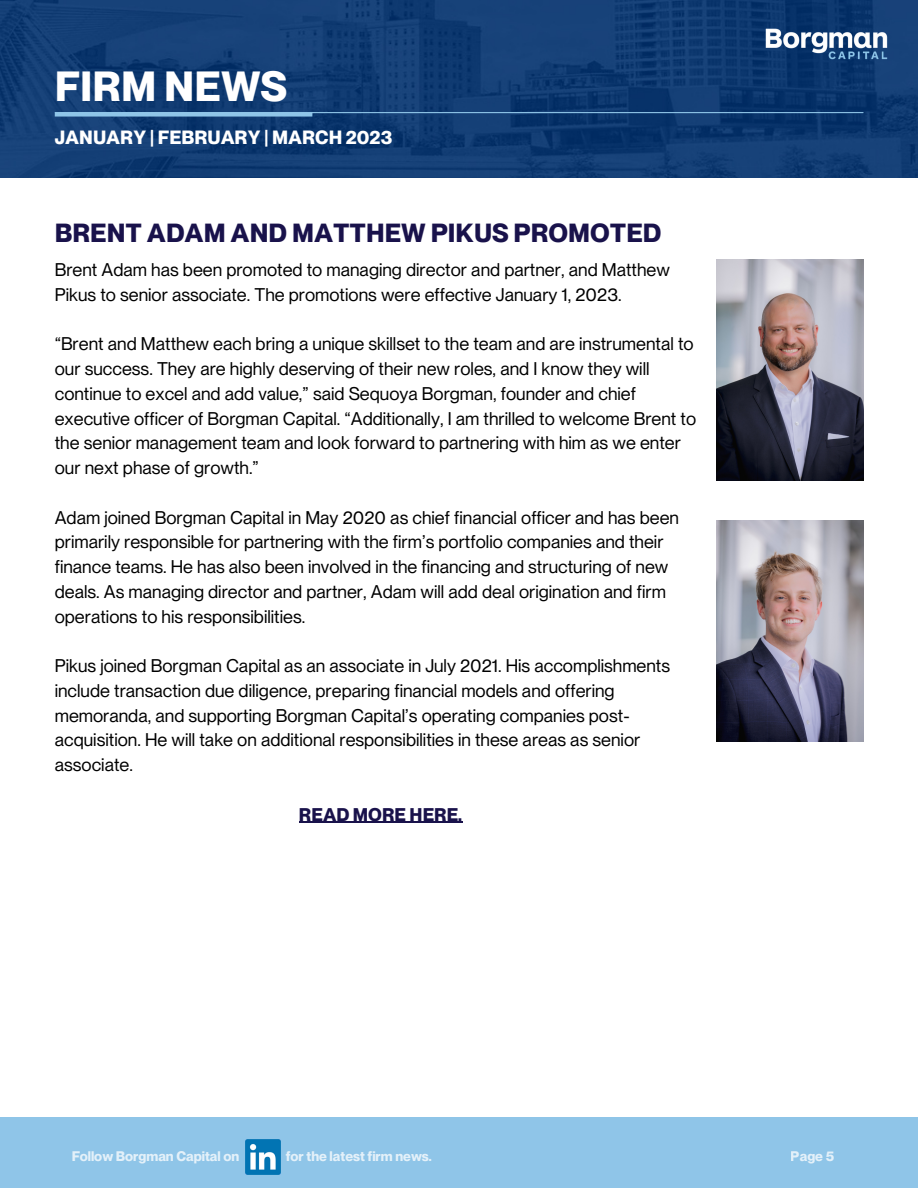
<style>
.page{position:relative;width:918px;height:1188px;background:#fff}
.page>*{position:absolute;margin:0;border:0;box-sizing:border-box;transform-origin:0 0}
.t1{font:700 41.25px "PP Neue Montreal";color:#fff}
.t2{font:700 25.65px "PP Neue Montreal";color:#19124b}
.t3{font:700 18.75px "PP Neue Montreal";color:#fff}
.t4{font:18px/24.8px "PP Neue Montreal";color:#000}
.t5{font:700 18px "PP Neue Montreal";color:#19124b}
.t6{font:700 13.65px "PP Neue Montreal";color:#fff}
</style>
<div class="page">
<img style="left:0;top:0;width:918px;height:178px">
<hr style="left:55px;top:112px;width:808px;height:1px;background:#8fc5e8">
<div style="left:55px;top:112px;width:257px;height:5px;background:#8fc5e8"></div>
<img style="left:764px;top:26px;width:124px;height:37px">
<div style="left:0;top:1118px;width:918px;height:70px;background:#8fc5e8"></div>
<img style="left:245px;top:1139px;width:35px;height:35px">
<img style="left:716px;top:260px;width:148px;height:220px">
<img style="left:716px;top:521px;width:148px;height:220px">
<hr style="left:299px;top:822px;width:163px;height:1px;background:#19124b">
<h1 class="t1" style="left:55px;top:62px;width:234px">FIRM NEWS</h1>
<p class="t3" style="left:55px;top:126px;width:339px">JANUARY | FEBRUARY | MARCH 2023</p>
<h2 class="t2" style="left:55px;top:217px;width:608px">BRENT ADAM AND MATTHEW PIKUS PROMOTED</h2>
<p class="t4" style="left:55px;top:257px;width:617px">Brent Adam has been promoted to managing director and partner, and Matthew<br>Pikus to senior associate. The promotions were effective January 1, 2023.</p>
<p class="t4" style="left:55px;top:331px;width:643px">“Brent and Matthew each bring a unique skillset to the team and are instrumental to our success. They are highly deserving of their new roles, and I know they will continue to excel and add value,” said Sequoya Borgman, founder and chief executive officer of Borgman Capital. “Additionally, I am thrilled to welcome Brent to the senior management team and look forward to partnering with him as we enter our next phase of growth.”</p>
<p class="t4" style="left:55px;top:505px;width:626px">Adam joined Borgman Capital in May 2020 as chief financial officer and has been primarily responsible for partnering with the firm’s portfolio companies and their finance teams. He has also been involved in the financing and structuring of new deals. As managing director and partner, Adam will add deal origination and firm operations to his responsibilities.</p>
<p class="t4" style="left:55px;top:653px;width:617px">Pikus joined Borgman Capital as an associate in July 2021. His accomplishments include transaction due diligence, preparing financial models and offering memoranda, and supporting Borgman Capital’s operating companies post&shy;acquisition. He will take on additional responsibilities in these areas as senior associate.</p>
<p class="t5" style="left:299px;top:803px;width:165px">READ MORE HERE.</p>
<p class="t6" style="left:71px;top:1148px;width:169px">Follow Borgman Capital on</p>
<p class="t6" style="left:286px;top:1148px;width:148px">for the latest firm news.</p>
<p class="t6" style="left:791px;top:1148px;width:45px">Page 5</p>
</div>
